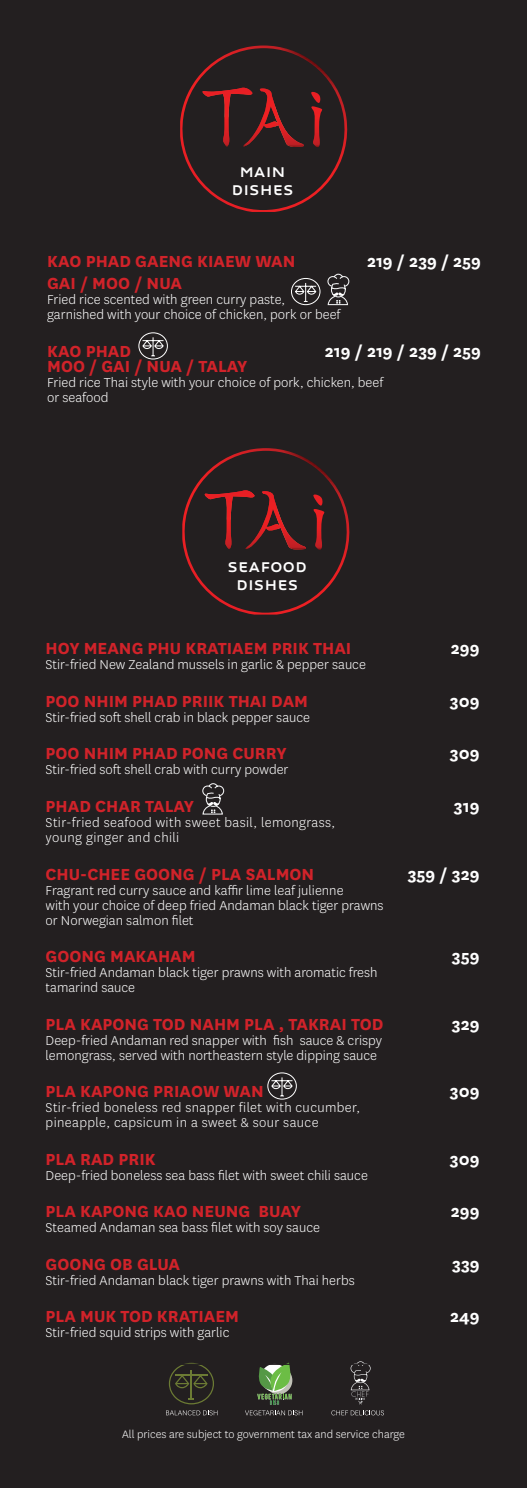
<style>
.page{position:relative;width:527px;height:1489px;background:#fff}
.page>*{position:absolute;margin:0;border:0;box-sizing:border-box;transform-origin:0 0}
.t1{font:700 18.75px "National";color:#d1232a}
.t2{font:700 18.75px "National";color:#fff}
.t3{font:300 15px/15px "National";color:#fff}
.t4{font:300 15px/15px "National";letter-spacing:.025em;color:#fff}
.t5{font:500 15px/18px "Novotype";color:#fff;text-align:center}
.t6{font:300 12.5px "National";color:#fff}
</style>
<div class="page">
<div style="left:0;top:1px;width:526px;height:1487px;background:#231f20"></div>
<svg style="left:169px;top:1365px;width:45px;height:39px"></svg>
<svg style="left:350px;top:1361px;width:20px;height:43px"></svg>
<svg style="left:166px;top:1410px;width:51px;height:5px"></svg>
<svg style="left:331px;top:1410px;width:52px;height:5px"></svg>
<svg style="left:245px;top:1410px;width:57px;height:5px"></svg>
<svg style="left:257px;top:1364px;width:35px;height:40px"></svg>
<svg style="left:180px;top:45px;width:168px;height:167px"></svg>
<svg style="left:182px;top:448px;width:168px;height:166px"></svg>
<svg style="left:291px;top:278px;width:29px;height:27px"></svg>
<svg style="left:267px;top:1072px;width:30px;height:27px"></svg>
<svg style="left:138px;top:332px;width:30px;height:28px"></svg>
<svg style="left:327px;top:273px;width:22px;height:33px"></svg>
<svg style="left:202px;top:783px;width:22px;height:32px"></svg>
<p class="t5" style="left:231px;top:163px;width:64px">MAIN<br>DISHES</p>
<p class="t1" style="left:47px;top:248px;width:250px">KAO PHAD GAENG KIAEW WAN</p>
<p class="t2" style="left:366px;top:248px;width:115px">219 / 239 / 259</p>
<p class="t1" style="left:47px;top:270px;width:136px">GAI / MOO / NUA</p>
<p class="t3" style="left:47px;top:291px;width:294px">Fried rice scented with green curry paste, garnished with your choice of chicken, pork or beef</p>
<p class="t1" style="left:47px;top:338px;width:85px">KAO PHAD</p>
<p class="t2" style="left:324px;top:338px;width:157px">219 / 219 / 239 / 259</p>
<p class="t1" style="left:47px;top:353px;width:202px">MOO / GAI / NUA / TALAY</p>
<p class="t3" style="left:47px;top:374px;width:337px">Fried rice Thai style with your choice of pork, chicken, beef or seafood</p>
<p class="t5" style="left:227px;top:558px;width:81px">SEAFOOD<br>DISHES</p>
<p class="t1" style="left:46px;top:635px;width:307px">HOY MEANG PHU KRATIAEM PRIK THAI</p>
<p class="t2" style="left:450px;top:635px;width:30px">299</p>
<p class="t3" style="left:46px;top:657px;width:321px">Stir-fried New Zealand mussels in garlic &amp; pepper sauce</p>
<p class="t1" style="left:46px;top:688px;width:264px">POO NHIM PHAD PRIIK THAI DAM</p>
<p class="t2" style="left:449px;top:688px;width:31px">309</p>
<p class="t3" style="left:46px;top:709px;width:266px">Stir-fried soft shell crab in black pepper sauce</p>
<p class="t1" style="left:46px;top:740px;width:242px">POO NHIM PHAD PONG CURRY</p>
<p class="t2" style="left:449px;top:740px;width:31px">309</p>
<p class="t3" style="left:46px;top:762px;width:244px">Stir-fried soft shell crab with curry powder</p>
<p class="t1" style="left:46px;top:793px;width:150px">PHAD CHAR TALAY</p>
<p class="t2" style="left:453px;top:793px;width:27px">319</p>
<p class="t4" style="left:46px;top:814px;width:291px">Stir-fried seafood with sweet basil, lemongrass, young ginger and chili</p>
<p class="t1" style="left:46px;top:860px;width:270px">CHU-CHEE GOONG / PLA SALMON</p>
<p class="t2" style="left:407px;top:860px;width:73px">359 / 329</p>
<p class="t3" style="left:46px;top:882px;width:339px">Fragrant red curry sauce and kaffir lime leaf julienne<br>with your choice of deep fried Andaman black tiger prawns or Norwegian salmon filet</p>
<p class="t1" style="left:46px;top:943px;width:151px">GOONG MAKAHAM</p>
<p class="t2" style="left:451px;top:943px;width:29px">359</p>
<p class="t3" style="left:46px;top:964px;width:333px">Stir-fried Andaman black tiger prawns with aromatic fresh tamarind sauce</p>
<p class="t1" style="left:46px;top:1010px;width:339px">PLA KAPONG TOD NAHM PLA , TAKRAI TOD</p>
<p class="t2" style="left:451px;top:1010px;width:29px">329</p>
<p class="t3" style="left:46px;top:1032px;width:338px">Deep-fried Andaman red snapper with fish sauce &amp; crispy lemongrass, served with northeastern style dipping sauce</p>
<p class="t1" style="left:46px;top:1078px;width:219px">PLA KAPONG PRIAOW WAN</p>
<p class="t2" style="left:449px;top:1078px;width:31px">309</p>
<p class="t4" style="left:46px;top:1099px;width:316px">Stir-fried boneless red snapper filet with cucumber, pineapple, capsicum in a sweet &amp; sour sauce</p>
<p class="t1" style="left:46px;top:1145px;width:111px">PLA RAD PRIK</p>
<p class="t2" style="left:449px;top:1145px;width:31px">309</p>
<p class="t3" style="left:46px;top:1167px;width:323px">Deep-fried boneless sea bass filet with sweet chili sauce</p>
<p class="t1" style="left:46px;top:1198px;width:257px">PLA KAPONG KAO NEUNG BUAY</p>
<p class="t2" style="left:450px;top:1198px;width:30px">299</p>
<p class="t3" style="left:46px;top:1219px;width:275px">Steamed Andaman sea bass filet with soy sauce</p>
<p class="t1" style="left:46px;top:1250px;width:136px">GOONG OB GLUA</p>
<p class="t2" style="left:451px;top:1250px;width:29px">339</p>
<p class="t3" style="left:46px;top:1272px;width:310px">Stir-fried Andaman black tiger prawns with Thai herbs</p>
<p class="t1" style="left:46px;top:1303px;width:195px">PLA MUK TOD KRATIAEM</p>
<p class="t2" style="left:449px;top:1303px;width:31px">249</p>
<p class="t3" style="left:46px;top:1324px;width:185px">Stir-fried squid strips with garlic</p>
<p class="t6" style="left:122px;top:1426px;width:284px">All prices are subject to government tax and service charge</p>
</div>
